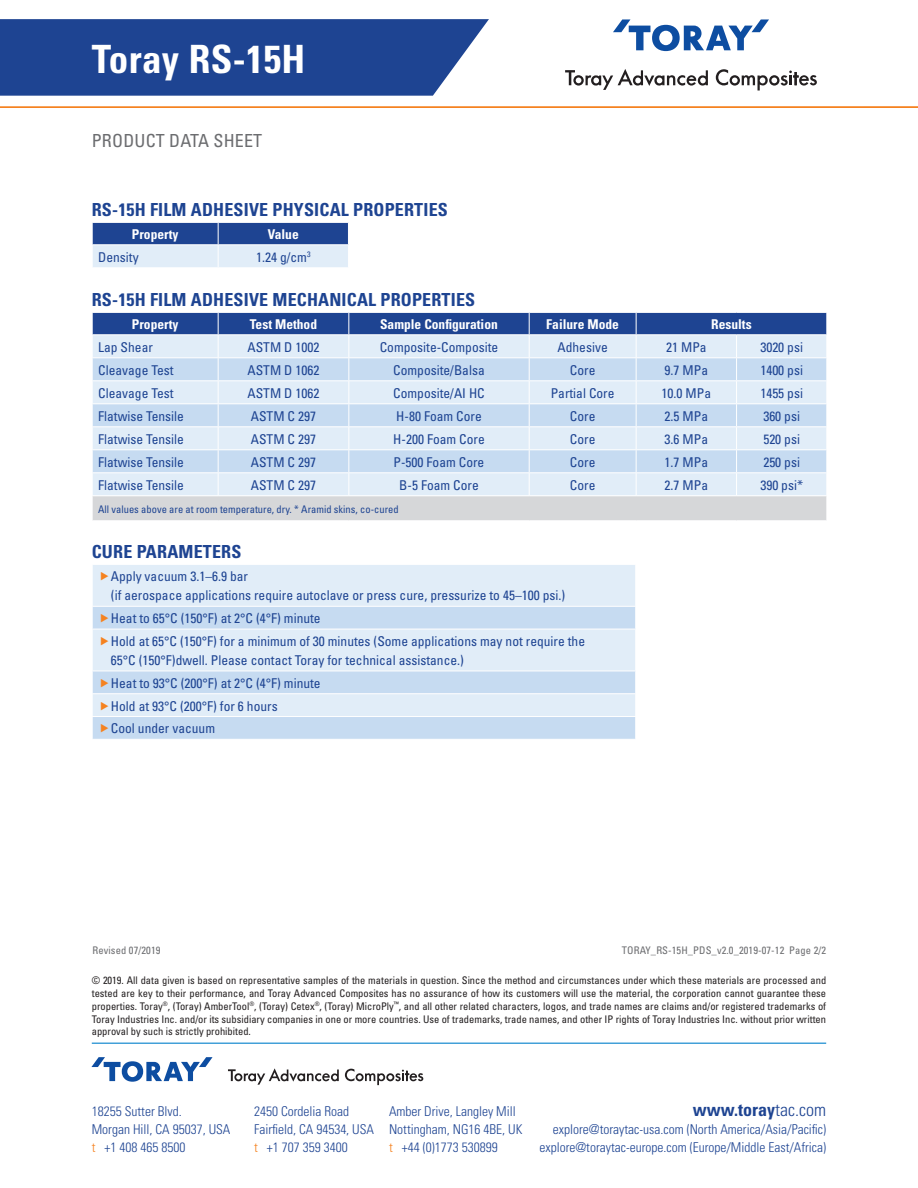
<style>
.page{position:relative;width:918px;height:1188px;background:#fff}
.page>*{position:absolute;margin:0;border:0;box-sizing:border-box;transform-origin:0 0}
.t1{font:700 condensed 39px "Univers";letter-spacing:.01em;color:#fff}
.t2{font:700 condensed 18px "Univers LT Std";letter-spacing:.01em;color:#1e4492}
.t3{font:condensed 18px "Univers";letter-spacing:.01em;color:#6c6d70}
.t4{font:700 condensed 18px "Univers";color:#1e4492}
.Cell_row{font:condensed 13.5px/19.2px "Univers";color:#1e4492}
.t5{font:300 condensed 13.5px/18px "Univers";color:#1e4492}
.Cell_header{font:700 condensed 13.5px "Univers";color:#fff}
.t6{font:condensed 10.5px/12.8px "Univers";color:#231f20;text-align:justify}
.Cell_footer{font:condensed 10.5px "Univers";color:#1e4492}
.Body_text{font:condensed 10.5px "Univers";letter-spacing:.01em;color:#6c6d70}
.s1{color:#f58220}
.s2{font-weight:300}
</style>
<div class="page">
<svg style="left:0;top:19px;width:489px;height:77px;background:#2b4f98"></svg>
<hr style="left:0;top:106px;width:918px;height:2px;background:#f58220">
<svg style="left:613px;top:19px;width:156px;height:32px"></svg>
<svg style="left:565px;top:69px;width:143px;height:21px"></svg>
<svg style="left:716px;top:69px;width:101px;height:21px"></svg>
<hr style="left:92px;top:1042px;width:734px;height:2px;background:#42a0d8">
<svg style="left:91px;top:1057px;width:122px;height:25px"></svg>
<svg style="left:228px;top:1068px;width:111px;height:17px"></svg>
<svg style="left:345px;top:1069px;width:79px;height:16px"></svg>
<svg style="left:92px;top:222px;width:257px;height:45px;background:#879ec8"></svg>
<svg style="left:92px;top:312px;width:735px;height:208px;background:#c4d4e8"></svg>
<div style="left:93px;top:565px;width:542px;height:41px;background:#e1edf8"></div>
<svg style="left:93px;top:607px;width:542px;height:132px;background:#d3e4f4"></svg>
<svg style="left:92px;top:607px;width:1px;height:22px"></svg>
<svg style="left:635px;top:607px;width:1px;height:22px"></svg>
<hr style="left:92px;top:629px;width:544px;height:1px;background:#fff">
<hr style="left:92px;top:671px;width:544px;height:1px;background:#fff">
<hr style="left:92px;top:693px;width:544px;height:1px;background:#fff">
<hr style="left:92px;top:716px;width:544px;height:1px;background:#fff">
<svg style="left:92px;top:671px;width:1px;height:68px"></svg>
<svg style="left:635px;top:671px;width:1px;height:68px"></svg>
<svg style="left:101px;top:572px;width:7px;height:9px"></svg>
<svg style="left:101px;top:614px;width:7px;height:8px"></svg>
<svg style="left:101px;top:637px;width:7px;height:8px"></svg>
<svg style="left:101px;top:679px;width:7px;height:8px"></svg>
<svg style="left:101px;top:701px;width:7px;height:9px"></svg>
<svg style="left:101px;top:724px;width:7px;height:9px"></svg>
<h1 class="t1" style="left:92px;top:35px;width:215px">Toray RS-15H</h1>
<h2 class="t3" style="left:92px;top:129px;width:172px">PRODUCT DATA SHEET</h2>
<h1 class="t2" style="left:92px;top:199px;width:358px">RS-15H FILM ADHESIVE PHYSICAL PROPERTIES</h1>
<p class="Cell_header" style="left:132px;top:226px;width:48px">Property</p>
<p class="Cell_header" style="left:268px;top:226px;width:33px">Value</p>
<p class="Cell_row" style="left:98px;top:247px;width:42px">Density</p>
<p class="Cell_row" style="left:256px;top:247px;width:56px">1.24 g/cm<sup>3</sup></p>
<h1 class="t2" style="left:92px;top:289px;width:385px">RS-15H FILM ADHESIVE MECHANICAL PROPERTIES</h1>
<p class="Cell_header" style="left:132px;top:316px;width:48px">Property</p>
<p class="Cell_header" style="left:250px;top:316px;width:69px">Test Method</p>
<p class="Cell_header" style="left:380px;top:316px;width:119px">Sample Configuration</p>
<p class="Cell_header" style="left:546px;top:316px;width:74px">Failure Mode</p>
<p class="Cell_header" style="left:711px;top:316px;width:42px">Results</p>
<p class="Cell_row" style="left:98px;top:337px;width:56px">Lap Shear</p>
<p class="Cell_row" style="left:248px;top:337px;width:73px">ASTM D 1002</p>
<p class="Cell_row" style="left:380px;top:337px;width:120px">Composite-Composite</p>
<p class="Cell_row" style="left:558px;top:337px;width:52px">Adhesive</p>
<p class="Cell_row" style="left:666px;top:337px;width:42px">21 MPa</p>
<p class="Cell_row" style="left:760px;top:337px;width:44px">3020 psi</p>
<p class="Cell_row" style="left:98px;top:360px;width:77px">Cleavage Test</p>
<p class="Cell_row" style="left:248px;top:360px;width:73px">ASTM D 1062</p>
<p class="Cell_row" style="left:393px;top:360px;width:93px">Composite/Balsa</p>
<p class="Cell_row" style="left:570px;top:360px;width:27px">Core</p>
<p class="Cell_row" style="left:665px;top:360px;width:45px">9.7 MPa</p>
<p class="Cell_row" style="left:760px;top:360px;width:44px">1400 psi</p>
<p class="Cell_row" style="left:98px;top:383px;width:77px">Cleavage Test</p>
<p class="Cell_row" style="left:248px;top:383px;width:73px">ASTM D 1062</p>
<p class="Cell_row" style="left:393px;top:383px;width:93px">Composite/AI HC</p>
<p class="Cell_row" style="left:551px;top:383px;width:65px">Partial Core</p>
<p class="Cell_row" style="left:662px;top:383px;width:51px">10.0 MPa</p>
<p class="Cell_row" style="left:760px;top:383px;width:44px">1455 psi</p>
<p class="Cell_row" style="left:98px;top:406px;width:87px">Flatwise Tensile</p>
<p class="Cell_row" style="left:251px;top:406px;width:67px">ASTM C 297</p>
<p class="Cell_row" style="left:396px;top:406px;width:87px">H-80 Foam Core</p>
<p class="Cell_row" style="left:570px;top:406px;width:27px">Core</p>
<p class="Cell_row" style="left:665px;top:406px;width:45px">2.5 MPa</p>
<p class="Cell_row" style="left:763px;top:406px;width:38px">360 psi</p>
<p class="Cell_row" style="left:98px;top:429px;width:87px">Flatwise Tensile</p>
<p class="Cell_row" style="left:251px;top:429px;width:67px">ASTM C 297</p>
<p class="Cell_row" style="left:393px;top:429px;width:93px">H-200 Foam Core</p>
<p class="Cell_row" style="left:570px;top:429px;width:27px">Core</p>
<p class="Cell_row" style="left:665px;top:429px;width:45px">3.6 MPa</p>
<p class="Cell_row" style="left:763px;top:429px;width:38px">520 psi</p>
<p class="Cell_row" style="left:98px;top:452px;width:87px">Flatwise Tensile</p>
<p class="Cell_row" style="left:251px;top:452px;width:67px">ASTM C 297</p>
<p class="Cell_row" style="left:394px;top:452px;width:92px">P-500 Foam Core</p>
<p class="Cell_row" style="left:570px;top:452px;width:27px">Core</p>
<p class="Cell_row" style="left:665px;top:452px;width:45px">1.7 MPa</p>
<p class="Cell_row" style="left:763px;top:452px;width:38px">250 psi</p>
<p class="Cell_row" style="left:98px;top:475px;width:87px">Flatwise Tensile</p>
<p class="Cell_row" style="left:251px;top:475px;width:67px">ASTM C 297</p>
<p class="Cell_row" style="left:399px;top:475px;width:81px">B-5 Foam Core</p>
<p class="Cell_row" style="left:570px;top:475px;width:27px">Core</p>
<p class="Cell_row" style="left:665px;top:475px;width:45px">2.7 MPa</p>
<p class="Cell_row" style="left:760px;top:475px;width:44px">390 psi*</p>
<p class="Cell_footer" style="left:98px;top:502px;width:302px">All values above are at room temperature, dry. * Aramid skins, co-cured</p>
<h1 class="t2" style="left:92px;top:541px;width:151px">CURE PARAMETERS</h1>
<p class="Cell_row" style="left:111px;top:567px;width:456px">Apply vacuum 3.1–6.9 bar<br>(if aerospace applications require autoclave or press cure, pressurize to 45–100 psi.)</p>
<p class="Cell_row" style="left:111px;top:608px;width:211px">Heat to 65°C (150°F) at 2°C (4°F) minute</p>
<p class="Cell_row" style="left:111px;top:631px;width:476px">Hold at 65°C (150°F) for a minimum of 30 minutes (Some applications may not require the<br>65°C (150°F)dwell. Please contact Toray for technical assistance.)</p>
<p class="Cell_row" style="left:111px;top:673px;width:211px">Heat to 93°C (200°F) at 2°C (4°F) minute</p>
<p class="Cell_row" style="left:111px;top:696px;width:168px">Hold at 93°C (200°F) for 6 hours</p>
<p class="Cell_row" style="left:111px;top:719px;width:106px">Cool under vacuum</p>
<p class="Body_text" style="left:92px;top:944px;width:69px">Revised 07/2019</p>
<p class="Body_text" style="left:622px;top:944px;width:206px">TORAY_RS-15H_PDS_v2.0_2019-07-12 Page 2/2</p>
<p class="t6" style="left:92px;top:974px;width:736px">© 2019. All data given is based on representative samples of the materials in question. Since the method and circumstances under which these materials are processed and tested are key to their performance, and Toray Advanced Composites has no assurance of how its customers will use the material, the corporation cannot guarantee these properties. Toray<sup>®</sup>, (Toray) AmberTool<sup>®</sup>, (Toray) Cetex<sup>®</sup>, (Toray) MicroPly<sup>™</sup>, and all other related characters, logos, and trade names are claims and/or registered trademarks of Toray Industries Inc. and/or its subsidiary companies in one or more countries. Use of trademarks, trade names, and other IP rights of Toray Industries Inc. without prior written approval by such is strictly prohibited.</p>
<p class="t5" style="left:92px;top:1102px;width:140px">18255 Sutter Blvd.<br>Morgan Hill, CA 95037, USA <span class="s1">t</span> +1 408 465 8500</p>
<p class="t5" style="left:254px;top:1102px;width:121px">2450 Cordelia Road<br>Fairfield, CA 94534, USA <span class="s1">t</span> +1 707 359 3400</p>
<p class="t5" style="left:389px;top:1102px;width:135px">Amber Drive, Langley Mill<br>Nottingham, NG16 4BE, UK <span class="s1">t</span> +44 (0)1773 530899</p>
<h2 class="t4" style="left:693px;top:1099px;width:135px">www.toray<span class="s2">tac.com</span></h2>
<p class="t5" style="left:540px;top:1120px;width:288px;text-align:right">explore@toraytac-usa.com (North America/Asia/Pacific) explore@toraytac-europe.com (Europe/Middle East/Africa)</p>
</div>
